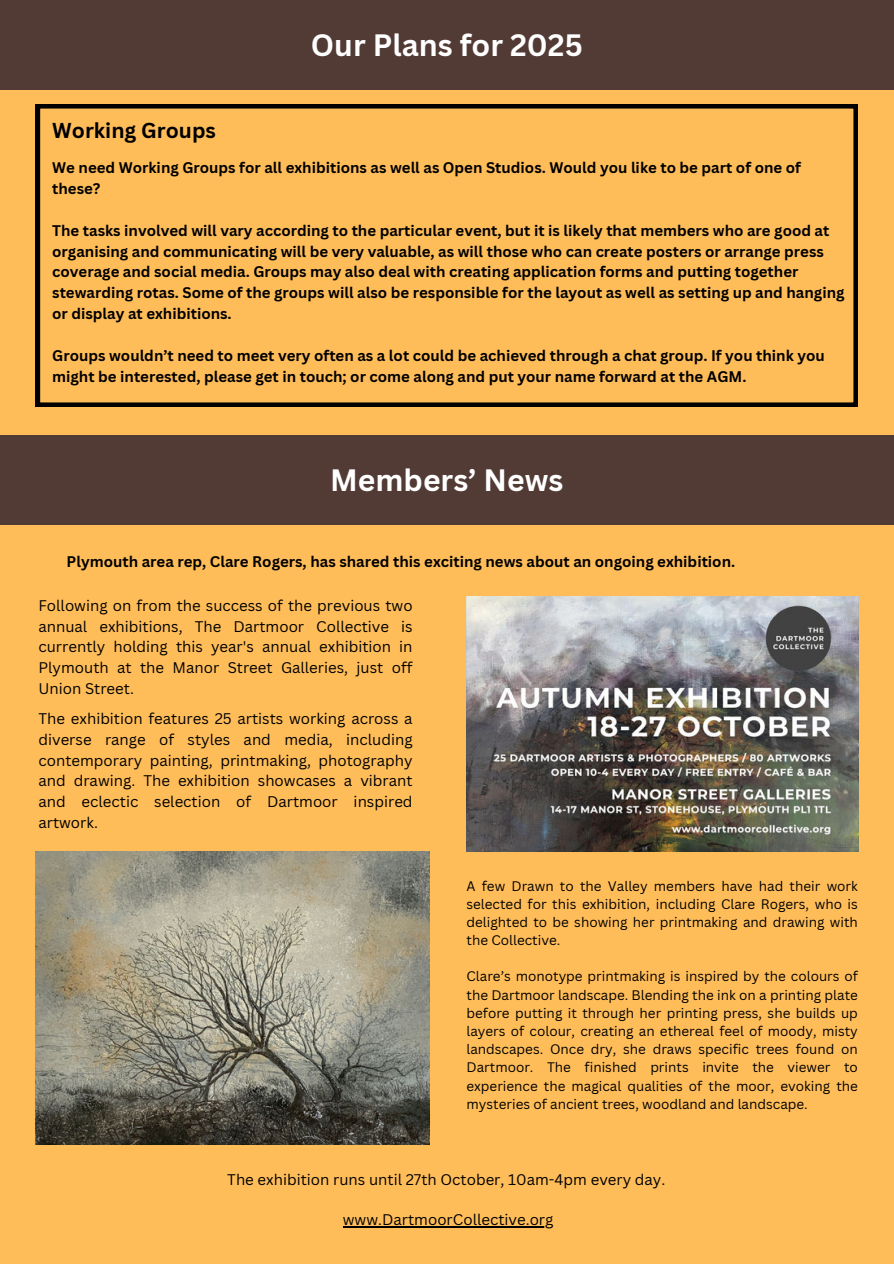
<style>
.page{position:relative;width:894px;height:1264px;background:#fff}
.page>*{position:absolute;margin:0;border:0;box-sizing:border-box;transform-origin:0 0}
.t1{font:700 30px "Canva Sans";color:#fff}
.t2{font:700 21px "Canva Sans";color:#000}
.t3{font:700 15px/20.9px "Canva Sans";color:#000}
.t4{font:15px/20.9px "Canva Sans";color:#000;text-align:justify}
.t5{font:13.5px/18.1px "Canva Sans";color:#000;text-align:justify}
</style>
<div class="page">
<div style="left:0;top:0;width:893px;height:1263px;background:#ffbd59"></div>
<div style="left:0;top:435px;width:893px;height:89px;background:#523a35"></div>
<img style="left:466px;top:596px;width:392px;height:255px">
<img style="left:36px;top:851px;width:393px;height:293px">
<hr style="left:343px;top:1226px;width:210px;height:1px;background:#000">
<div style="left:0;top:0;width:893px;height:89px;background:#523a35"></div>
<svg style="left:36px;top:104px;width:821px;height:303px"></svg>
<p class="t1" style="left:311px;top:24px;width:273px">Our Plans for 2025</p>
<p class="t2" style="left:52px;top:116px;width:165px">Working Groups</p>
<p class="t3" style="left:52px;top:157px;width:750px">We need Working Groups for all exhibitions as well as Open Studios. Would you like to be part of one of these?</p>
<h4 class="t3" style="left:52px;top:219px;width:793px">The tasks involved will vary according to the particular event, but it is likely that members who are good at organising and communicating will be very valuable, as will those who can create posters or arrange press coverage and social media. Groups may also deal with creating application forms and putting together stewarding rotas. Some of the groups will also be responsible for the layout as well as setting up and hanging or display at exhibitions.</h4>
<h4 class="t3" style="left:52px;top:345px;width:773px">Groups wouldn’t need to meet very often as a lot could be achieved through a chat group. If you think you might be interested, please get in touch; or come along and put your name forward at the AGM.</h4>
<h1 class="t1" style="left:330px;top:459px;width:234px">Members’ News</h1>
<h3 class="t3" style="left:67px;top:551px;width:670px">Plymouth area rep, Clare Rogers, has shared this exciting news about an ongoing exhibition.</h3>
<h3 class="t4" style="left:38px;top:594px;width:375px">Following on from the success of the previous two annual exhibitions, The Dartmoor Collective is currently holding this year's annual exhibition in Plymouth at the Manor Street Galleries, just off Union Street.</h3>
<h4 class="t4" style="left:38px;top:707px;width:375px">The exhibition features 25 artists working across a diverse range of styles and media, including contemporary painting, printmaking, photography and drawing. The exhibition showcases a vibrant and eclectic selection of Dartmoor inspired artwork.</h4>
<h3 class="t5" style="left:466px;top:876px;width:393px">A few Drawn to the Valley members have had their work selected for this exhibition, including Clare Rogers, who is delighted to be showing her printmaking and drawing with the Collective.</h3>
<h1 class="t5" style="left:466px;top:967px;width:393px">Clare’s monotype printmaking is inspired by the colours of the Dartmoor landscape. Blending the ink on a printing plate before putting it through her printing press, she builds up layers of colour, creating an ethereal feel of moody, misty landscapes. Once dry, she draws specific trees found on Dartmoor. The finished prints invite the viewer to experience the magical qualities of the moor, evoking the mysteries of ancient trees, woodland and landscape.</h1>
<h4 class="t4" style="left:227px;top:1168px;width:439px">The exhibition runs until 27th October, 10am-4pm every day.</h4>
<p class="t4" style="left:343px;top:1208px;width:212px">www.DartmoorCollective.org</p>
</div>
